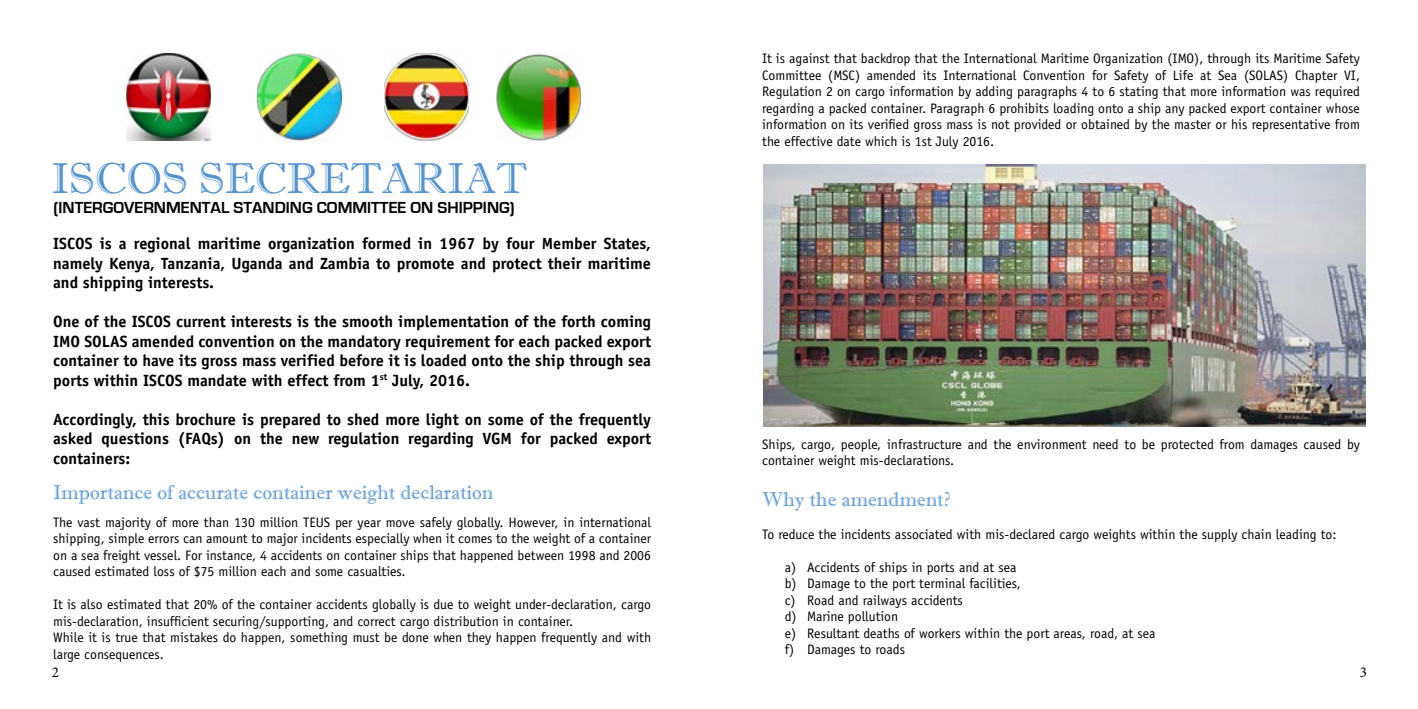
<style>
.page{position:relative;width:1418px;height:709px;background:#fff}
.page>*{position:absolute;margin:0;border:0;box-sizing:border-box;transform-origin:0 0}
.t1{font:43.25px "Imprint MT Shadow";color:#5694cd}
.t2{font:20px "Imprint MT Shadow";color:#5694cd}
.t3{font:700 16.5px "Eurostile";color:#000}
.t4{font:700 16.25px/19.5px "Officina Sans";color:#000;text-align:justify}
.t5{font:15px "Minion Pro";color:#000}
.t6{font:13.75px/16.5px "Officina Sans Std";color:#000}
</style>
<div class="page">
<img style="left:126px;top:54px;width:84px;height:86px">
<img style="left:257px;top:54px;width:85px;height:86px">
<img style="left:385px;top:54px;width:84px;height:86px">
<img style="left:496px;top:54px;width:84px;height:86px">
<img style="left:764px;top:165px;width:601px;height:261px">
<h1 class="t1" style="left:51px;top:153px;width:478px">ISCOS SECRETARIAT</h1>
<p class="t3" style="left:53px;top:198px;width:462px">(INTERGOVERNMENTAL STANDING COMMITTEE ON SHIPPING)</p>
<p class="t4" style="left:53px;top:234px;width:599px">ISCOS is a regional maritime organization formed in 1967 by four Member States, namely Kenya, Tanzania, Uganda and Zambia to promote and protect their maritime and shipping interests.</p>
<p class="t4" style="left:53px;top:312px;width:599px">One of the ISCOS current interests is the smooth implementation of the forth coming IMO SOLAS amended convention on the mandatory requirement for each packed export container to have its gross mass verified before it is loaded onto the ship through sea ports within ISCOS mandate with effect from 1<sup>st</sup> July, 2016.</p>
<p class="t4" style="left:53px;top:409px;width:599px">Accordingly, this brochure is prepared to shed more light on some of the frequently asked questions (FAQs) on the new regulation regarding VGM for packed export containers:</p>
<h2 class="t2" style="left:53px;top:480px;width:442px">Importance of accurate container weight declaration</h2>
<p class="t6" style="left:53px;top:514px;width:599px;text-align:justify">The vast majority of more than 130 million TEUS per year move safely globally. However, in international shipping, simple errors can amount to major incidents especially when it comes to the weight of a container on a sea freight vessel. For instance, 4 accidents on container ships that happened between 1998 and 2006 caused estimated loss of $75 million each and some casualties.</p>
<p class="t6" style="left:53px;top:596px;width:599px">It is also estimated that 20% of the container accidents globally is due to weight under-declaration, cargo mis-declaration, insufficient securing/supporting, and correct cargo distribution in container.<br>While it is true that mistakes do happen, something must be done when they happen frequently and with large consequences.</p>
<p class="t6" style="left:762px;top:50px;width:599px;text-align:justify">It is against that backdrop that the International Maritime Organization (IMO), through its Maritime Safety Committee (MSC) amended its International Convention for Safety of Life at Sea (SOLAS) Chapter VI, Regulation 2 on cargo information by adding paragraphs 4 to 6 stating that more information was required regarding a packed container. Paragraph 6 prohibits loading onto a ship any packed export container whose information on its verified gross mass is not provided or obtained by the master or his representative from the effective date which is 1st July 2016.</p>
<p class="t6" style="left:762px;top:436px;width:599px">Ships, cargo, people, infrastructure and the environment need to be protected from damages caused by container weight mis-declarations.</p>
<h2 class="t2" style="left:762px;top:487px;width:189px">Why the amendment?</h2>
<p class="t6" style="left:762px;top:526px;width:576px">To reduce the incidents associated with mis-declared cargo weights within the supply chain leading to:</p>
<p class="t6" style="left:784px;top:559px;width:372px">a) Accidents of ships in ports and at sea<br>b) Damage to the port terminal facilities,<br>c) Road and railways accidents<br>d) Marine pollution<br>e) Resultant deaths of workers within the port areas, road, at sea f) Damages to roads</p>
<p class="t5" style="left:52px;top:662px;width:9px">2</p>
<p class="t5" style="left:1359px;top:662px;width:9px">3</p>
</div>
